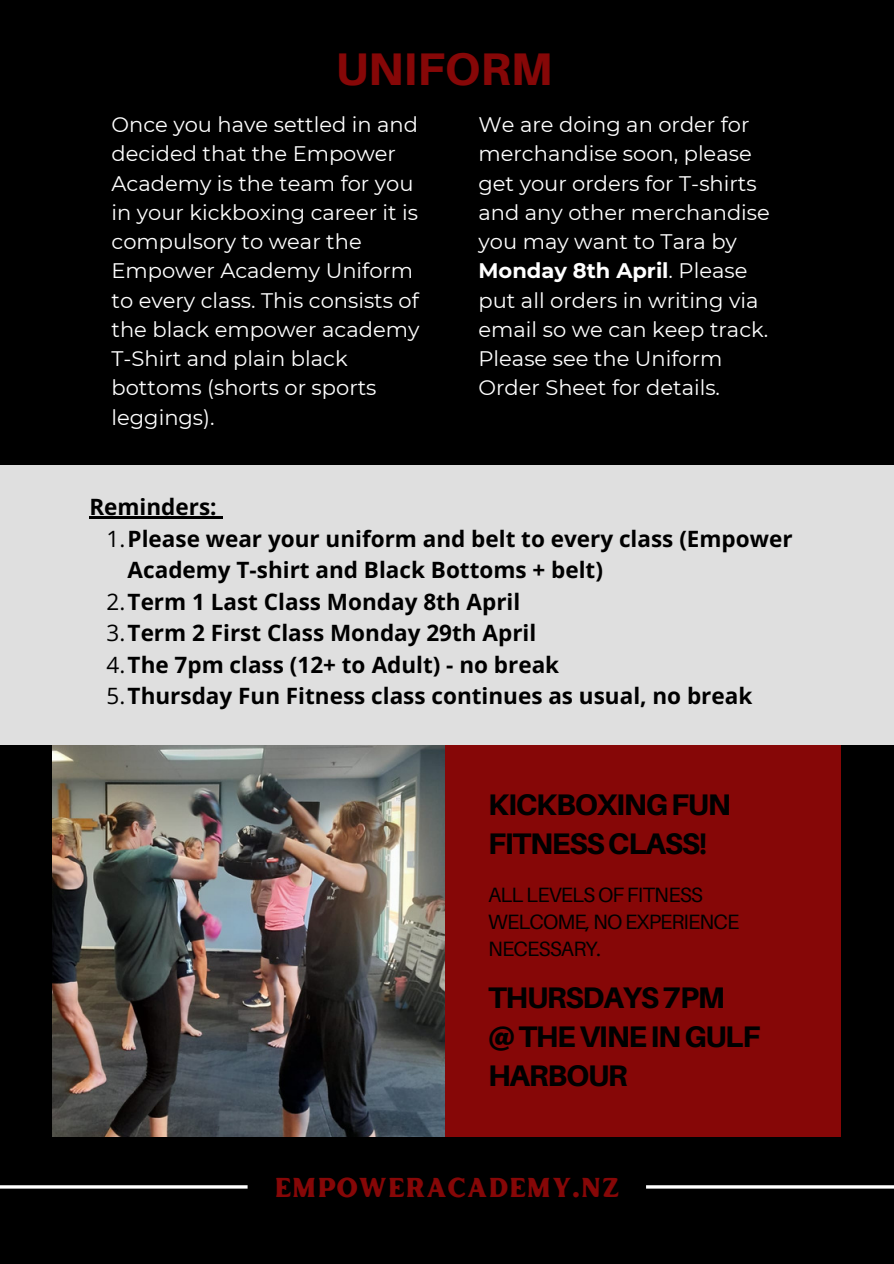
<style>
.page{position:relative;width:894px;height:1264px;background:#fff}
.page>*{position:absolute;margin:0;border:0;box-sizing:border-box;transform-origin:0 0}
.t1{font:800 45.75px "Aileron";color:#860707}
.t2{font:800 29.7px/38.8px "Aileron";letter-spacing:-.04em;color:#000}
.t3{font:27.3px "Inlander Smooth";color:#860707}
.t4{font:700 22.5px "Open Sans";color:#000}
.t5{font:21px/29.2px "Montserrat";color:#fff}
.t6{font:20.7px/27.2px "Aileron";letter-spacing:-.04em;color:#000}
.s1{font-weight:700}
.s2{font-weight:400}
</style>
<div class="page">
<div style="left:0;top:0;width:893px;height:1263px;background:#000"></div>
<div style="left:359px;top:745px;width:481px;height:391px;background:#860707"></div>
<img style="left:53px;top:745px;width:391px;height:391px">
<hr style="left:646px;top:1185px;width:247px;height:3px;background:#fff">
<hr style="left:0;top:1185px;width:247px;height:3px;background:#fff">
<div style="left:0;top:465px;width:893px;height:280px;background:#dfdfdf"></div>
<hr style="left:89px;top:516px;width:128px;height:3px;background:#000">
<svg style="left:217px;top:516px;width:5px;height:3px"></svg>
<h1 class="t1" style="left:335px;top:40px;width:218px">UNIFORM</h1>
<p class="t5" style="left:111px;top:110px;width:309px">Once you have settled in and decided that the Empower<br>Academy is the team for you in your kickboxing career it is compulsory to wear the<br>Empower Academy Uniform to every class. This consists of the black empower academy<br>T-Shirt and plain black bottoms (shorts or sports leggings).</p>
<p class="t5" style="left:478px;top:110px;width:293px">We are doing an order for merchandise soon, please get your orders for T-shirts and any other merchandise you may want to Tara by<br><span class="s1">Monday 8th April</span>. Please put all orders in writing via email so we can keep track.<br>Please see the Uniform<br>Order Sheet for details.</p>
<p class="t4" style="left:89px;top:491px;width:129px">Reminders:</p>
<p class="t4" style="left:107px;top:523px;width:687px"><span class="s2">1.</span>Please wear your uniform and belt to every class (Empower</p>
<p class="t4" style="left:128px;top:554px;width:476px">Academy T-shirt and Black Bottoms + belt)</p>
<p class="t4" style="left:107px;top:586px;width:415px"><span class="s2">2.</span>Term 1 Last Class Monday 8th April</p>
<p class="t4" style="left:107px;top:617px;width:431px"><span class="s2">3.</span>Term 2 First Class Monday 29th April</p>
<p class="t4" style="left:107px;top:649px;width:454px"><span class="s2">4.</span>The 7pm class (12+ to Adult) - no break</p>
<p class="t4" style="left:107px;top:680px;width:647px"><span class="s2">5.</span>Thursday Fun Fitness class continues as usual, no break</p>
<h2 class="t2" style="left:488px;top:784px;width:244px">KICKBOXINGFUN<br>FITNESSCLASS!</h2>
<p class="t6" style="left:488px;top:880px;width:252px">ALL LEVELS OF FITNESS<br>WELCOME, NO EXPERIENCE<br>NECESSARY.</p>
<h2 class="t2" style="left:488px;top:977px;width:273px">THURSDAYS7PM @THEVINEINGULF<br>HARBOUR</h2>
<h3 class="t3" style="left:273px;top:1167px;width:347px">EMPOWERACADEMY.NZ</h3>
</div>
